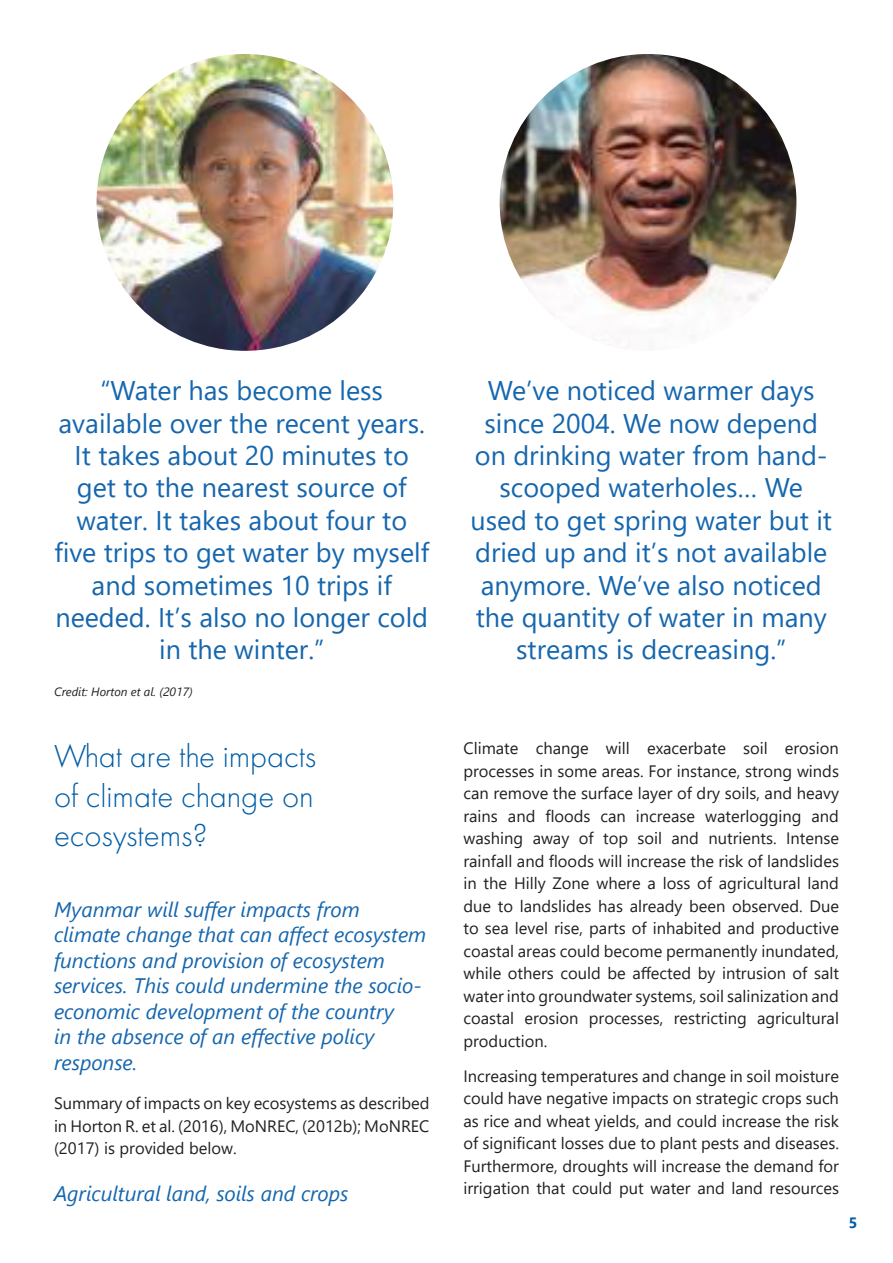
<style>
.page{position:relative;width:893px;height:1263px;background:#fff}
.page>*{position:absolute;margin:0;border:0;box-sizing:border-box;transform-origin:0 0}
.t1{font:300 33px/39.6px "Futura PT";color:#005da6;text-align:justify}
.t2{font:27px/32.4px "Segoe UI";color:#1566ae;text-align:center}
.t3{font:italic 21px/25.5px "Segoe UI";color:#1566ae}
.t4{font:16.5px/22.5px "Segoe UI";color:#231f20;text-align:justify}
.t5{font:700 15px "Segoe UI";color:#005da6}
.t6{font:italic 12px "Segoe UI";color:#231f20}
</style>
<div class="page">
<img style="left:97px;top:54px;width:296px;height:297px;border-radius:148px">
<img style="left:500px;top:54px;width:296px;height:297px;border-radius:148px">
<p class="t2" style="left:54px;top:373px;width:376px">“Water has become less available over the recent years.<br>It takes about 20 minutes to get to the nearest source of water. It takes about four to five trips to get water by myself and sometimes 10 trips if needed. It’s also no longer cold in the winter.”</p>
<p class="t2" style="left:470px;top:373px;width:363px">We’ve noticed warmer days since 2004. We now depend on drinking water from hand&shy;scooped waterholes… We used to get spring water but it dried up and it’s not available anymore. We’ve also noticed the quantity of water in many streams is decreasing.”</p>
<p class="t6" style="left:54px;top:682px;width:140px">Credit: Horton et al. (2017)</p>
<h1 class="t1" style="left:54px;top:737px;width:264px">What are the impacts of climate change on ecosystems?</h1>
<p class="t3" style="left:54px;top:895px;width:374px">Myanmar will suffer impacts from climate change that can affect ecosystem functions and provision of ecosystem services. This could undermine the socio&shy;economic development of the country<br>in the absence of an effective policy response.</p>
<p class="t4" style="left:54px;top:1091px;width:377px">Summary of impacts on key ecosystems as described in Horton R. et al. (2016), MoNREC, (2012b); MoNREC (2017) is provided below.</p>
<p class="t3" style="left:54px;top:1179px;width:296px">Agricultural land, soils and crops</p>
<p class="t4" style="left:463px;top:736px;width:377px">Climate change will exacerbate soil erosion processes in some areas. For instance, strong winds can remove the surface layer of dry soils, and heavy rains and floods can increase waterlogging and washing away of top soil and nutrients. Intense rainfall and floods will increase the risk of landslides in the Hilly Zone where a loss of agricultural land due to landslides has already been observed. Due to sea level rise, parts of inhabited and productive coastal areas could become permanently inundated, while others could be affected by intrusion of salt water into groundwater systems, soil salinization and coastal erosion processes, restricting agricultural production.</p>
<p class="t4" style="left:463px;top:1064px;width:377px">Increasing temperatures and change in soil moisture could have negative impacts on strategic crops such as rice and wheat yields, and could increase the risk of significant losses due to plant pests and diseases.<br>Furthermore, droughts will increase the demand for irrigation that could put water and land resources</p>
<p class="t5" style="left:849px;top:1212px;width:10px">5</p>
</div>
